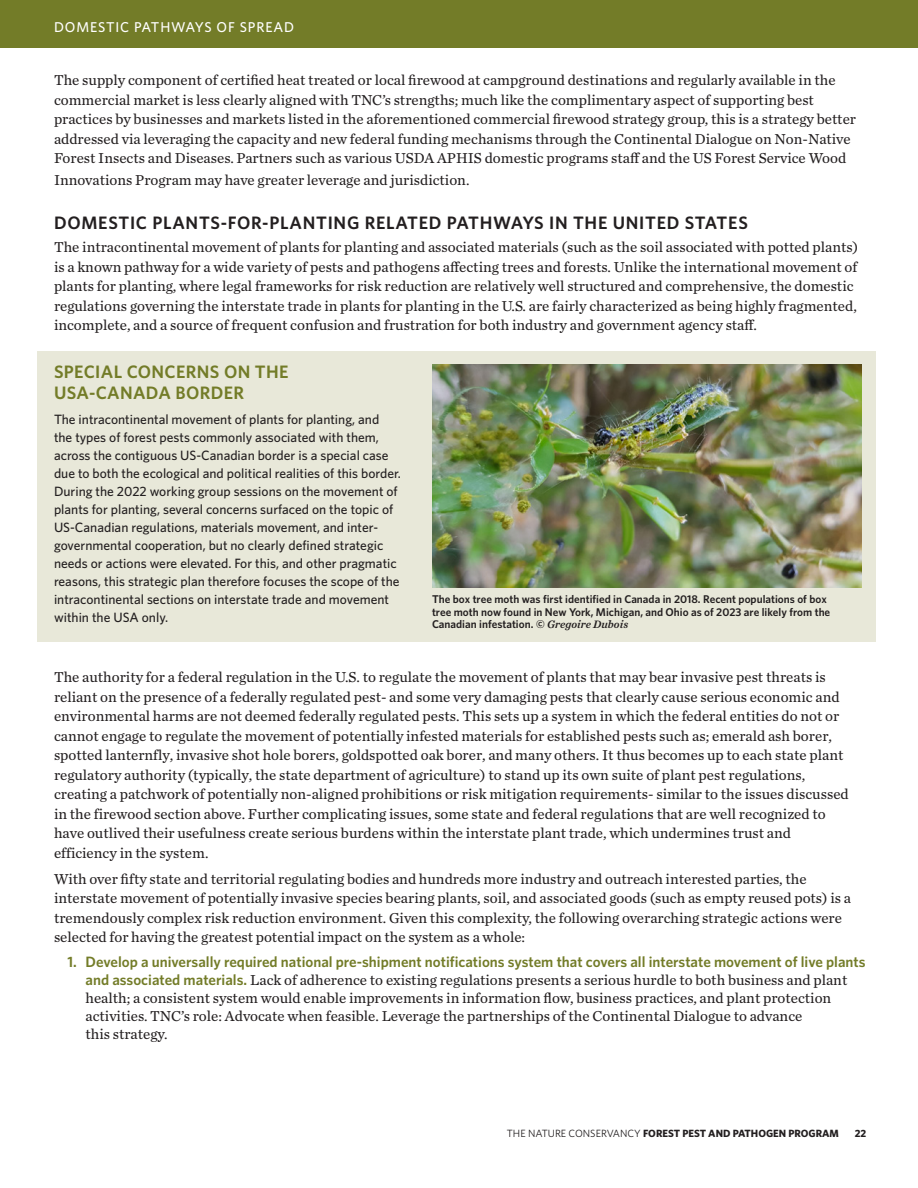
<style>
.page{position:relative;width:918px;height:1188px;background:#fff}
.page>*{position:absolute;margin:0;border:0;box-sizing:border-box;transform-origin:0 0}
.t1{font:600 18px "Whitney";letter-spacing:.04em;color:#231f20}
.t2{font:600 18px/21px "Whitney";letter-spacing:.02em;color:#737c28}
.t3{font:15px/19.5px "Chronicle Text G2";color:#231f20}
.t4{font:600 15px "Whitney";color:#737c28}
.t5{font:500 14.25px "Whitney";letter-spacing:.06em;color:#fff}
.t6{font:500 13.5px/18px "Whitney";color:#231f20}
.t7{font:600 11.25px/12.8px "Whitney";color:#231f20}
.t8{font:700 10.5px "Whitney";color:#231f20}
.s1{font-style:italic}
.s2{font-family:"Chronicle Text G2 Semi";font-weight:400;font-style:italic}
.s3{font-family:"Whitney";font-weight:600;color:#737c28}
.s4{font-weight:400}
</style>
<div class="page">
<div style="left:38px;top:351px;width:838px;height:291px;background:#e8e8d9"></div>
<div style="left:0;top:0;width:918px;height:47px;background:#737c28"></div>
<img style="left:432px;top:365px;width:429px;height:222px">
<p class="t5" style="left:54px;top:17px;width:242px">DOMESTIC PATHWAYS OF SPREAD</p>
<p class="t3" style="left:54px;top:70px;width:804px">The supply component of certified heat treated or local firewood at campground destinations and regularly available in the commercial market is less clearly aligned with TNC’s strengths; much like the complimentary aspect of supporting best practices by businesses and markets listed in the aforementioned commercial firewood strategy group, this is a strategy better addressed via leveraging the capacity and new federal funding mechanisms through the Continental Dialogue on Non-Native Forest Insects and Diseases. Partners such as various USDA APHIS domestic programs staff and the US Forest Service Wood</p>
<p class="t3" style="left:54px;top:169px;width:417px">Innovations Program may have greater leverage and jurisdiction.</p>
<p class="t1" style="left:54px;top:211px;width:695px">DOMESTIC PLANTS-FOR-PLANTING RELATED PATHWAYS IN THE UNITED STATES</p>
<p class="t3" style="left:54px;top:237px;width:806px">The intracontinental movement of plants for planting and associated materials (such as the soil associated with potted plants) is a known pathway for a wide variety of pests and pathogens affecting trees and forests. Unlike the international movement of plants for planting, where legal frameworks for risk reduction are relatively well structured and comprehensive, the domestic regulations governing the interstate trade in plants for planting in the U.S. are fairly characterized as being highly fragmented, incomplete, and a source of frequent confusion and frustration for both industry and government agency staff.</p>
<p class="t2" style="left:54px;top:361px;width:236px">SPECIAL CONCERNS ON THE<br>USA-CANADA BORDER</p>
<p class="t6" style="left:54px;top:410px;width:349px">The intracontinental movement of plants for planting, and the types of forest pests commonly associated with them, across the contiguous US-Canadian border is a special case due to both the ecological and political realities of this border.<br>During the 2022 working group sessions on the movement of plants for planting, several concerns surfaced on the topic of US-Canadian regulations, materials movement, and inter&shy;governmental cooperation, but no clearly defined strategic needs or actions were elevated. For this, and other pragmatic reasons, this strategic plan therefore focuses the scope of the intracontinental sections on interstate trade and movement within the USA only.</p>
<p class="t7" style="left:432px;top:592px;width:400px">The box tree moth was first identified in Canada in 2018. Recent populations of box tree moth now found in New York, Michigan, and Ohio as of 2023 are likely from the<br>Canadian infestation. <span class="s1">©</span> <span class="s2">Gregoire Dubois</span></p>
<p class="t3" style="left:54px;top:666px;width:796px">The authority for a federal regulation in the U.S. to regulate the movement of plants that may bear invasive pest threats is reliant on the presence of a federally regulated pest- and some very damaging pests that clearly cause serious economic and environmental harms are not deemed federally regulated pests. This sets up a system in which the federal entities do not or cannot engage to regulate the movement of potentially infested materials for established pests such as; emerald ash borer, spotted lanternfly, invasive shot hole borers, goldspotted oak borer, and many others. It thus becomes up to each state plant regulatory authority (typically, the state department of agriculture) to stand up its own suite of plant pest regulations, creating a patchwork of potentially non-aligned prohibitions or risk mitigation requirements- similar to the issues discussed in the firewood section above. Further complicating issues, some state and federal regulations that are well recognized to have outlived their usefulness create serious burdens within the interstate plant trade, which undermines trust and efficiency in the system.</p>
<p class="t3" style="left:54px;top:868px;width:799px">With over fifty state and territorial regulating bodies and hundreds more industry and outreach interested parties, the interstate movement of potentially invasive species bearing plants, soil, and associated goods (such as empty reused pots) is a tremendously complex risk reduction environment. Given this complexity, the following overarching strategic actions were selected for having the greatest potential impact on the system as a whole:</p>
<p class="t4" style="left:68px;top:952px;width:800px">1. Develop a universally required national pre-shipment notifications system that covers all interstate movement of live plants</p>
<p class="t3" style="left:86px;top:970px;width:763px;line-height:18px"><span class="s3">and associated materials.</span> Lack of adherence to existing regulations presents a serious hurdle to both business and plant health; a consistent system would enable improvements in information flow, business practices, and plant protection activities. TNC’s role: Advocate when feasible. Leverage the partnerships of the Continental Dialogue to advance<br>this strategy.</p>
<p class="t8" style="left:507px;top:1126px;width:334px"><span class="s4">THE NATURE CONSERVANCY</span> FOREST PEST AND PATHOGEN PROGRAM</p>
<p class="t8" style="left:855px;top:1126px;width:13px">22</p>
</div>
